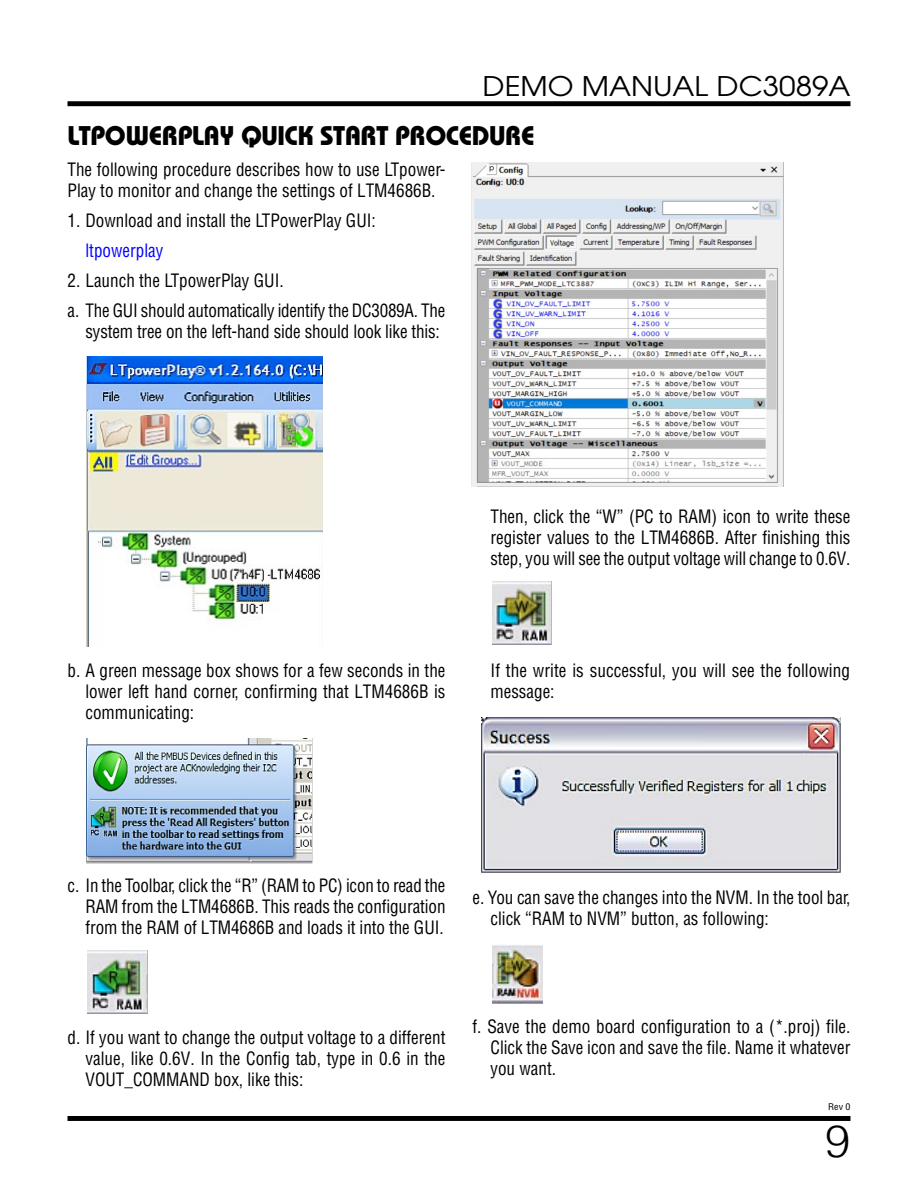
<style>
.page{position:relative;width:918px;height:1188px;background:#fff}
.page>*{position:absolute;margin:0;border:0;box-sizing:border-box;transform-origin:0 0}
.t1{font:300 45px "Helvetica";color:#000}
.t2{font:27px "Linear Bauhaus";letter-spacing:-.02em;color:#000}
.t3{font:27px "Avant Garde";color:#000;scale:1.1 1}
.t4{font:18px/21px "Linear Helv Cond";color:#000;text-align:justify;scale:.95 1}
.t5{font:18px/21px "Linear Helv Cond";color:#000;text-align:justify;scale:.94 1}
.t6{font:18px/21px "Linear Helv Cond";color:#000;scale:.96 1}
.t7{font:18px "Linear Helv Cond";color:#00f;scale:.95 1}
.t8{font:9px "Linear Helv Cond";color:#000;scale:1.1 1}
</style>
<div class="page">
<div style="left:68px;top:1116px;width:782px;height:5px;background:#000"></div>
<div style="left:68px;top:101px;width:782px;height:5px;background:#000"></div>
<img style="left:86px;top:356px;width:237px;height:290px">
<img style="left:86px;top:738px;width:227px;height:126px">
<img style="left:87px;top:950px;width:61px;height:63px">
<img style="left:472px;top:163px;width:311px;height:324px">
<img style="left:492px;top:581px;width:60px;height:63px">
<img style="left:482px;top:717px;width:359px;height:156px">
<img style="left:492px;top:944px;width:51px;height:60px">
<h2 class="t3" style="left:483px;top:69px;width:336px">DEMO MANUAL DC3089A</h2>
<h2 class="t2" style="left:68px;top:119px;width:469px">LTPOWERPLAY QUICK START PROCEDURE</h2>
<p class="t4" style="left:68px;top:159px;width:399px">The following procedure describes how to use LTpower-<br>Play to monitor and change the settings of LTM4686B.</p>
<p class="t4" style="left:68px;top:210px;width:326px">1. Download and install the LTPowerPlay GUI:</p>
<p class="t7" style="left:86px;top:239px;width:83px">ltpowerplay</p>
<p class="t4" style="left:68px;top:265px;width:399px;line-height:30px">2. Launch the LTpowerPlay GUI.<br>a. The GUI should automatically identify the DC3089A. The</p>
<p class="t4" style="left:86px;top:321px;width:374px">system tree on the left-hand side should look like this:</p>
<p class="t4" style="left:86px;top:660px;width:380px;text-indent:-18px">b. A green message box shows for a few seconds in the lower left hand corner, confirming that LTM4686B is communicating:</p>
<p class="t4" style="left:490px;top:506px;width:380px">Then, click the “W” (PC to RAM) icon to write these register values to the LTM4686B. After finishing this step, you will see the output voltage will change to 0.6V.</p>
<p class="t6" style="left:490px;top:660px;width:376px">If the write is successful, you will see the following message:</p>
<p class="t5" style="left:86px;top:875px;width:385px;text-indent:-18px">c. In the Toolbar, click the “R” (RAM to PC) icon to read the RAM from the LTM4686B. This reads the configuration from the RAM of LTM4686B and loads it into the GUI.</p>
<p class="t4" style="left:491px;top:887px;width:380px;text-indent:-18px">e. You can save the changes into the NVM. In the tool bar, click “RAM to NVM” button, as following:</p>
<p class="t4" style="left:86px;top:1027px;width:380px;text-indent:-18px">d. If you want to change the output voltage to a different value, like 0.6V. In the Config tab, type in 0.6 in the VOUT_COMMAND box, like this:</p>
<p class="t4" style="left:490px;top:1016px;width:380px;text-indent:-18px">f. Save the demo board configuration to a (*.proj) file.<br>Click the Save icon and save the file. Name it whatever you want.</p>
<p class="t8" style="left:828px;top:1102px;width:22px">Rev 0</p>
<h1 class="t1" style="left:825px;top:1103px;width:27px">9</h1>
</div>
